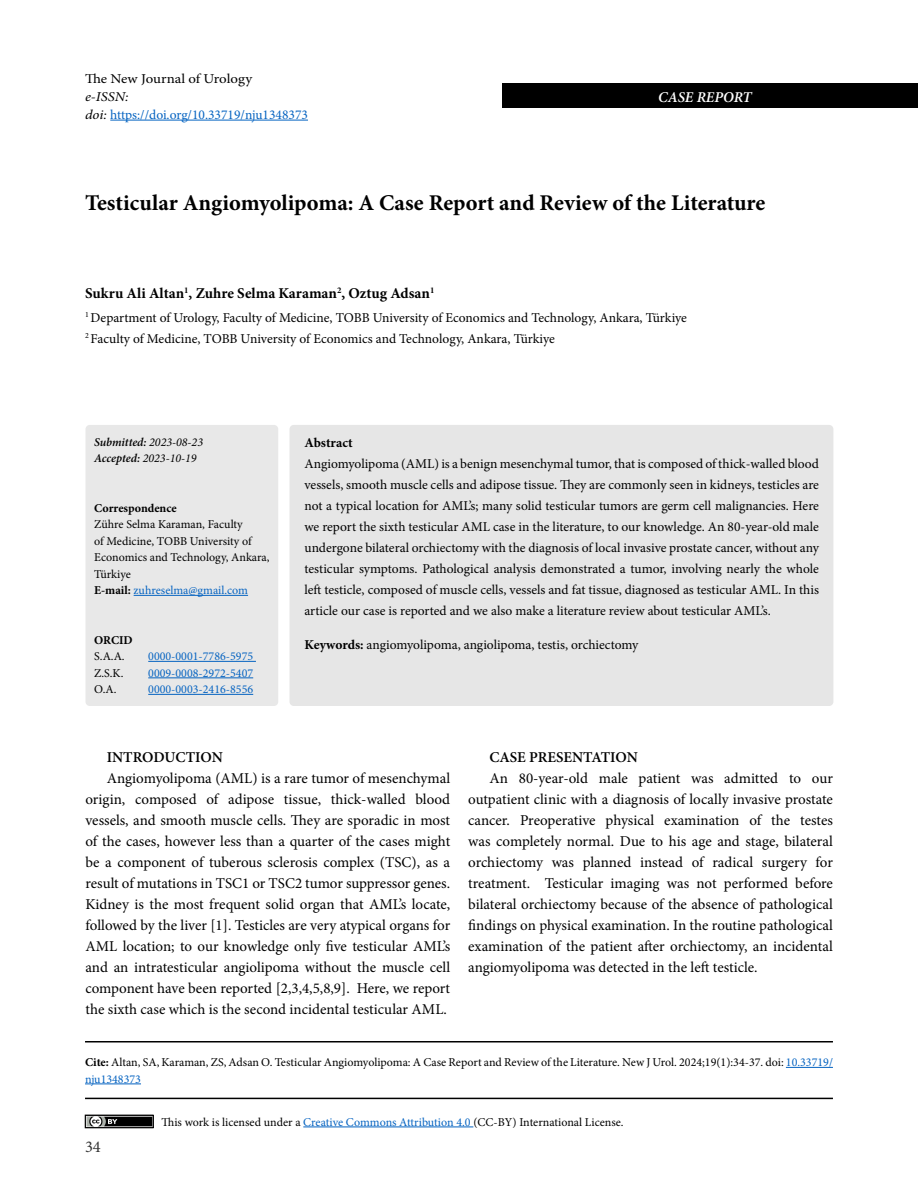
<style>
.page{position:relative;width:918px;height:1188px;background:#fff}
.page>*{position:absolute;margin:0;border:0;box-sizing:border-box;transform-origin:0 0}
.t1{font:700 22.5px "Minion Pro";color:#000}
.t2{font:16.5px "Minion Pro";color:#333}
.t3{font:15px/21px "Minion Pro";color:#000;text-align:justify}
.t4{font:700 15px "Minion Pro";color:#000}
.t5{font:600 15px "Minion Pro";letter-spacing:-.005em;color:#000}
.t6{font:italic 600 15px "Minion Pro";letter-spacing:-.005em;color:#fff}
.t7{font:13.5px/21px "Minion Pro";letter-spacing:-.005em;color:#000}
.t8{font:13.5px/18px "Minion Pro";color:#0563c1}
.t9{font:13.5px "Minion Pro";letter-spacing:-.005em;color:#000;scale:1.1 1}
.t10{font:700 13.5px "Minion Pro";color:#000}
.t11{font:12px/16.5px "Minion Pro";color:#000}
.t12{font:12px "Minion Pro";color:#0563c1}
.t13{font:italic 12px/16.5px "Minion Pro";color:#000}
.t14{font:700 12px "Minion Pro";color:#000}
.s1{font-style:italic;color:#000}
.s2{font-weight:600}
.s3{font-weight:700}
.s4{color:#0563c1}
</style>
<div class="page">
<hr style="left:303px;top:1127px;width:170px;height:1px;background:#0563c1">
<img style="left:87px;top:1117px;width:64px;height:9px">
<div style="left:85px;top:1115px;width:68px;height:13px;border:1px solid #000"></div>
<div style="left:502px;top:84px;width:416px;height:24px;background:#000"></div>
<hr style="left:110px;top:120px;width:198px;height:1px;background:#0563c1">
<div style="left:289px;top:425px;width:544px;height:281px;background:#e6e6e6;border-radius:4px"></div>
<hr style="left:786px;top:1067px;width:47px;height:1px;background:#0563c1">
<hr style="left:85px;top:1084px;width:56px;height:1px;background:#0563c1">
<div style="left:85px;top:425px;width:193px;height:281px;background:#e8e8e8;border-radius:4px"></div>
<hr style="left:134px;top:595px;width:114px;height:1px;background:#0563c1">
<hr style="left:148px;top:661px;width:108px;height:1px;background:#0563c1">
<hr style="left:148px;top:678px;width:105px;height:1px;background:#0563c1">
<hr style="left:148px;top:694px;width:105px;height:1px;background:#0563c1">
<hr style="left:85px;top:1041px;width:748px;height:1px;background:#000">
<hr style="left:85px;top:1098px;width:748px;height:1px;background:#000">
<p class="t9" style="left:85px;top:69px;width:153px">The New Journal of Urology</p>
<p class="t8" style="left:85px;top:87px;width:224px"><span class="s1">e-ISSN:<br>doi:</span> https://doi.org/10.33719/nju1348373</p>
<p class="t6" style="left:658px;top:86px;width:95px">CASE REPORT</p>
<h1 class="t1" style="left:85px;top:187px;width:682px">Testicular Angiomyolipoma: A Case Report and Review of the Literature</h1>
<p class="t4" style="left:85px;top:283px;width:351px">Sukru Ali Altan<sup>1</sup>, Zuhre Selma Karaman<sup>2</sup>, Oztug Adsan<sup>1</sup></p>
<p class="t7" style="left:85px;top:307px;width:603px"><sup>1</sup> Department of Urology, Faculty of Medicine, TOBB University of Economics and Technology, Ankara, Türkiye<br><sup>2</sup> Faculty of Medicine, TOBB University of Economics and Technology, Ankara, Türkiye</p>
<p class="t13" style="left:94px;top:434px;width:110px"><span class="s2">Submitted:</span> 2023-08-23<br><span class="s2">Accepted:</span> 2023-10-19</p>
<p class="t14" style="left:94px;top:499px;width:84px">Correspondence</p>
<p class="t11" style="left:94px;top:516px;width:177px">Zühre Selma Karaman, Faculty<br>of Medicine, TOBB University of<br>Economics and Technology, Ankara,<br>Türkiye<br><span class="s3">E-mail:</span> <span class="s4">zuhreselma@gmail.com</span></p>
<p class="t14" style="left:94px;top:631px;width:40px">ORCID</p>
<p class="t11" style="left:94px;top:648px;width:32px">S.A.A.</p>
<p class="t12" style="left:148px;top:648px;width:106px">0000-0001-7786-5975</p>
<p class="t11" style="left:94px;top:665px;width:31px">Z.S.K.</p>
<p class="t12" style="left:148px;top:665px;width:106px">0009-0008-2972-5407</p>
<p class="t11" style="left:94px;top:681px;width:24px">O.A.</p>
<p class="t12" style="left:148px;top:681px;width:106px">0000-0003-2416-8556</p>
<p class="t10" style="left:304px;top:433px;width:50px">Abstract</p>
<p class="t7" style="left:304px;top:453px;width:516px;text-align:justify">Angiomyolipoma (AML) is a benign mesenchymal tumor, that is composed of thick-walled blood vessels, smooth muscle cells and adipose tissue. They are commonly seen in kidneys, testicles are not a typical location for AML’s; many solid testicular tumors are germ cell malignancies. Here we report the sixth testicular AML case in the literature, to our knowledge. An 80-year-old male undergone bilateral orchiectomy with the diagnosis of local invasive prostate cancer, without any testicular symptoms. Pathological analysis demonstrated a tumor, involving nearly the whole left testicle, composed of muscle cells, vessels and fat tissue, diagnosed as testicular AML. In this article our case is reported and we also make a literature review about testicular AML’s.</p>
<p class="t7" style="left:304px;top:634px;width:335px"><span class="s3">Keywords:</span> angiomyolipoma, angiolipoma, testis, orchiectomy</p>
<p class="t5" style="left:107px;top:747px;width:118px">INTRODUCTION</p>
<p class="t3" style="left:85px;top:768px;width:366px;text-indent:21px">Angiomyolipoma (AML) is a rare tumor of mesenchymal origin, composed of adipose tissue, thick-walled blood vessels, and smooth muscle cells. They are sporadic in most of the cases, however less than a quarter of the cases might be a component of tuberous sclerosis complex (TSC), as a result of mutations in TSC1 or TSC2 tumor suppressor genes.<br>Kidney is the most frequent solid organ that AML’s locate, followed by the liver [1]. Testicles are very atypical organs for AML location; to our knowledge only five testicular AML’s and an intratesticular angiolipoma without the muscle cell component have been reported [2,3,4,5,8,9]. Here, we report the sixth case which is the second incidental testicular AML.</p>
<p class="t5" style="left:489px;top:747px;width:150px">CASE PRESENTATION</p>
<p class="t3" style="left:468px;top:768px;width:366px;text-indent:21px">An 80-year-old male patient was admitted to our outpatient clinic with a diagnosis of locally invasive prostate cancer. Preoperative physical examination of the testes was completely normal. Due to his age and stage, bilateral orchiectomy was planned instead of radical surgery for treatment. Testicular imaging was not performed before bilateral orchiectomy because of the absence of pathological findings on physical examination. In the routine pathological examination of the patient after orchiectomy, an incidental angiomyolipoma was detected in the left testicle.</p>
<p class="t11" style="left:85px;top:1054px;width:749px"><span class="s3">Cite:</span> Altan, SA, Karaman, ZS, Adsan O. Testicular Angiomyolipoma: A Case Report and Review of the Literature. New J Urol. 2024;19(1):34-37. doi: <span class="s4">10.33719/ nju1348373</span></p>
<p class="t2" style="left:85px;top:1136px;width:17px">34</p>
<p class="t11" style="left:162px;top:1114px;width:464px">This work is licensed under a <span class="s4">Creative Commons Attribution 4.0</span> (CC-BY) International License.</p>
</div>
